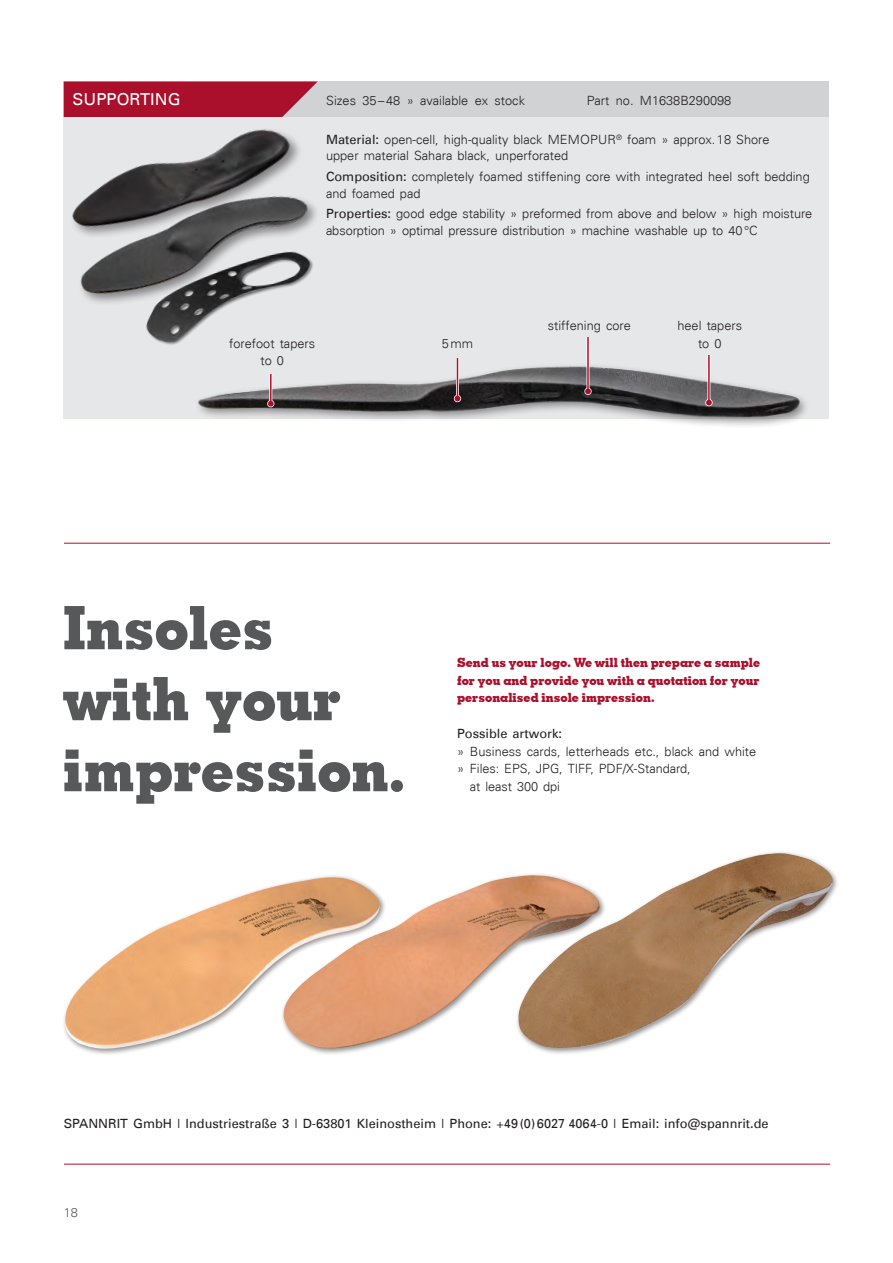
<style>
.page{position:relative;width:893px;height:1263px;background:#fff}
.page>*{position:absolute;margin:0;border:0;box-sizing:border-box;transform-origin:0 0}
.t1{font:700 60px/70.9px "Geometric Slab 703 BT Xtra";color:#57585a}
.t2{font:16.5px "Univers";letter-spacing:.005em;color:#fff}
.t3{font:300 12.75px/16.5px "Univers";color:#231f20}
.t4{font:12.75px "Univers";color:#231f20}
.t5{font:700 12.75px/17.7px "Geometric Slab 703 BT Xtra";color:#aa0f2b;text-align:justify}
.t6{font:300 12.75px "Univers";color:#57585a}
.s1{font-weight:400}
</style>
<div class="page">
<div style="left:64px;top:117px;width:765px;height:302px;background:#e6e7e9"></div>
<div style="left:64px;top:82px;width:765px;height:35px;background:#d1d2d4"></div>
<div style="left:64px;top:82px;width:253px;height:9px;background:#aa0f2b"></div>
<img style="left:80px;top:212px;width:237px;height:133px">
<img style="left:63px;top:91px;width:253px;height:176px">
<div style="left:62px;top:874px;width:325px;height:182px;background:#231f20;opacity:.5"></div>
<img style="left:65px;top:877px;width:215px;height:172px">
<img style="left:606px;top:853px;width:227px;height:195px">
<div style="left:280px;top:872px;width:326px;height:183px;background:#231f20;opacity:.5"></div>
<img style="left:283px;top:875px;width:317px;height:174px">
<img style="left:198px;top:353px;width:608px;height:73px">
<hr style="left:269px;top:375px;width:3px;height:30px;background:#fff">
<div style="left:267px;top:400px;width:7px;height:7px;border:2px solid #fff;border-radius:50%"></div>
<hr style="left:270px;top:375px;width:2px;height:30px;background:#aa0f2b">
<svg style="left:268px;top:401px;width:6px;height:6px"></svg>
<hr style="left:456px;top:359px;width:3px;height:41px;background:#fff">
<div style="left:454px;top:395px;width:7px;height:7px;border:2px solid #fff;border-radius:50%"></div>
<hr style="left:457px;top:359px;width:1px;height:41px;background:#aa0f2b">
<svg style="left:455px;top:396px;width:5px;height:5px"></svg>
<hr style="left:586px;top:338px;width:3px;height:55px;background:#fff">
<div style="left:584px;top:388px;width:8px;height:7px;border:2px solid #fff;border-radius:50%"></div>
<hr style="left:587px;top:338px;width:2px;height:55px;background:#aa0f2b">
<svg style="left:585px;top:388px;width:6px;height:6px"></svg>
<hr style="left:707px;top:355px;width:3px;height:49px;background:#fff">
<div style="left:705px;top:399px;width:8px;height:7px;border:2px solid #fff;border-radius:50%"></div>
<hr style="left:708px;top:355px;width:2px;height:49px;background:#aa0f2b">
<svg style="left:706px;top:400px;width:6px;height:5px"></svg>
<hr style="left:64px;top:543px;width:766px;height:1px;background:#aa0f2b">
<hr style="left:64px;top:1164px;width:766px;height:1px;background:#aa0f2b">
<p class="t2" style="left:72px;top:89px;width:110px">SUPPORTING</p>
<p class="t3" style="left:326px;top:92px;width:200px">Sizes 35–48 » available ex stock</p>
<p class="t3" style="left:587px;top:92px;width:146px">Part no. M1638B290098</p>
<p class="t3" style="left:326px;top:131px;width:445px"><span class="s1">Material:</span> open-cell, high-quality black MEMOPUR<sup>®</sup> foam » approx.18 Shore upper material Sahara black, unperforated</p>
<p class="t3" style="left:326px;top:168px;width:485px"><span class="s1">Composition:</span> completely foamed stiffening core with integrated heel soft bedding and foamed pad</p>
<p class="t3" style="left:326px;top:205px;width:488px"><span class="s1">Properties:</span> good edge stability » preformed from above and below » high moisture absorption » optimal pressure distribution » machine washable up to 40°C</p>
<p class="t3" style="left:229px;top:334px;width:87px;line-height:17.7px;text-align:center">forefoot tapers to 0</p>
<p class="t3" style="left:442px;top:334px;width:33px">5mm</p>
<p class="t3" style="left:548px;top:317px;width:85px">stiffening core</p>
<p class="t3" style="left:677px;top:316px;width:66px;line-height:17.7px;text-align:center">heel tapers to 0</p>
<h1 class="t1" style="left:63px;top:592px;width:344px">Insoles with your impression.</h1>
<p class="t5" style="left:457px;top:653px;width:304px">Send us your logo. We will then prepare a sample for you and provide you with a quotation for your personalised insole impression.</p>
<p class="t4" style="left:457px;top:725px;width:106px">Possible artwork:</p>
<p class="t3" style="left:457px;top:742px;width:301px">» Business cards, letterheads etc., black and white</p>
<p class="t3" style="left:457px;top:760px;width:235px">» Files: EPS, JPG, TIFF, PDF/X-Standard,</p>
<p class="t3" style="left:470px;top:778px;width:92px">at least 300 dpi</p>
<p class="t4" style="left:64px;top:1116px;width:706px">SPANNRIT GmbH | Industriestraße 3 | D-63801 Kleinostheim | Phone: +49(0)6027 4064-0 | Email: info@spannrit.de</p>
<p class="t6" style="left:64px;top:1205px;width:16px">18</p>
</div>
